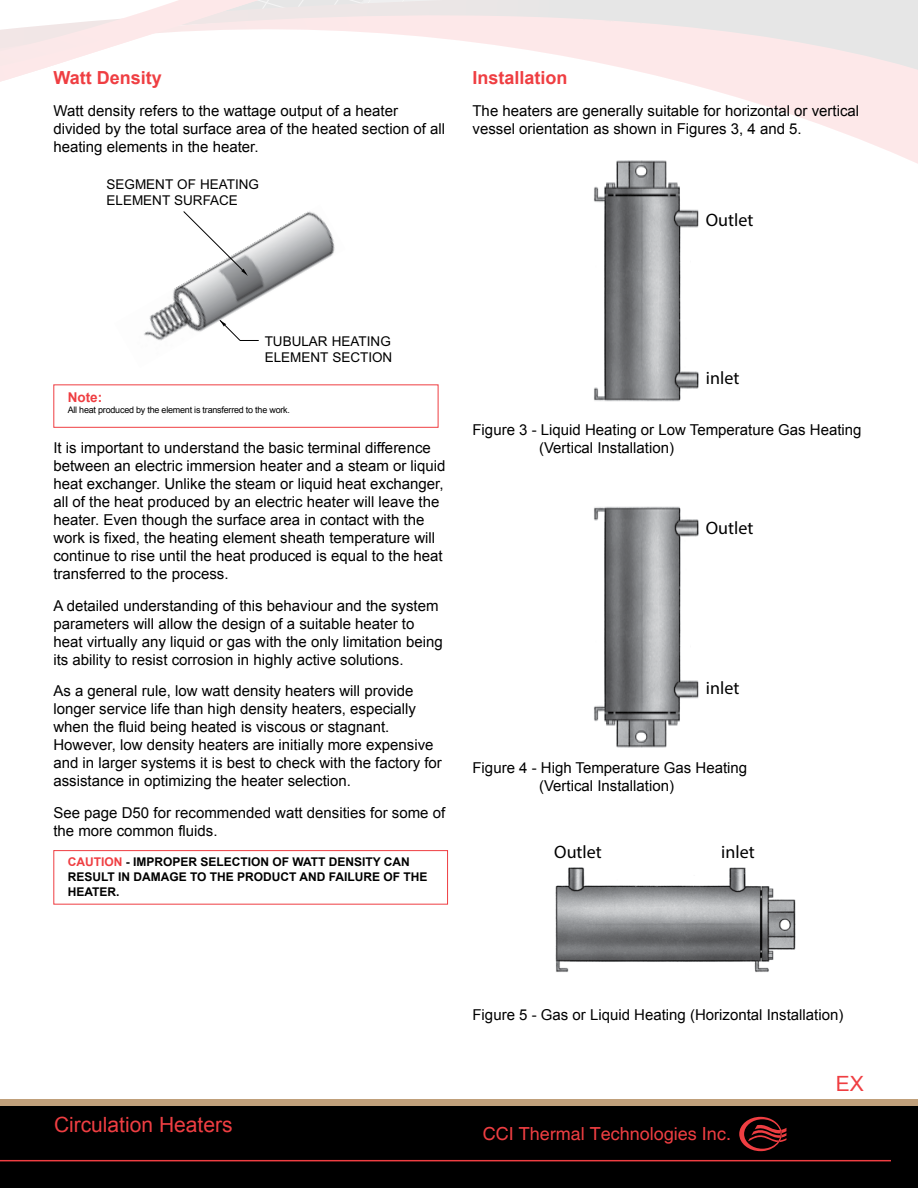
<style>
.page{position:relative;width:918px;height:1188px;background:#fff}
.page>*{position:absolute;margin:0;border:0;box-sizing:border-box;transform-origin:0 0}
.t1{font:21px "Arial";color:#ef3e42}
.t2{font:18px "Myriad Pro";color:#000}
.t3{font:18px "Helvetica";color:#ef3e42}
.t4{font:700 18px "Arial";color:#ef3e42}
.t5{font:15px/18px "Arial";color:#000}
.t6{font:13.5px/16.2px "Arial";color:#010101}
.t7{font:700 13.5px "Arial";color:#ef3e42}
.t8{font:700 12px/15px "Arial";color:#000}
.t9{font:9px "Arial";letter-spacing:-.025em;color:#000}
.s1{color:#ef3e42}
</style>
<div class="page">
<div style="left:0;top:1099px;width:918px;height:89px;background:#c0a07b"></div>
<div style="left:0;top:1107px;width:918px;height:81px;background:#000"></div>
<hr style="left:0;top:1160px;width:891px;height:1px;background:#ef3e42">
<svg style="left:739px;top:1117px;width:47px;height:34px"></svg>
<svg style="left:343px;top:0;width:575px;height:164px"></svg>
<svg style="left:0;top:0;width:342px;height:82px"></svg>
<img style="left:531px;top:0;width:170px;height:2px">
<img style="left:590px;top:2px;width:58px;height:51px">
<div style="left:53px;top:850px;width:395px;height:55px;border:1px solid #ef3e42"></div>
<img style="left:144px;top:211px;width:191px;height:130px">
<svg style="left:183px;top:211px;width:76px;height:130px"></svg>
<div style="left:53px;top:384px;width:385px;height:44px;border:1px solid #ef3e42"></div>
<img style="left:584px;top:154px;width:117px;height:248px">
<img style="left:594px;top:506px;width:105px;height:242px">
<img style="left:555px;top:867px;width:241px;height:105px">
<p class="t4" style="left:53px;top:65px;width:110px">Watt Density</p>
<p class="t5" style="left:53px;top:102px;width:393px">Watt density refers to the wattage output of a heater divided by the total surface area of the heated section of all heating elements in the heater.</p>
<p class="t6" style="left:107px;top:176px;width:154px">SEGMENT OF HEATING<br>ELEMENT SURFACE</p>
<p class="t4" style="left:472px;top:65px;width:97px">Installation</p>
<p class="t5" style="left:472px;top:102px;width:388px">The heaters are generally suitable for horizontal or vertical vessel orientation as shown in Figures 3, 4 and 5.</p>
<p class="t2" style="left:706px;top:208px;width:49px">Outlet</p>
<p class="t6" style="left:265px;top:333px;width:129px">TUBULAR HEATING<br>ELEMENT SECTION</p>
<p class="t7" style="left:68px;top:388px;width:36px">Note:</p>
<p class="t9" style="left:68px;top:403px;width:224px">All heat produced by the element is transferred to the work.</p>
<p class="t5" style="left:53px;top:439px;width:394px">It is important to understand the basic terminal difference between an electric immersion heater and a steam or liquid heat exchanger. Unlike the steam or liquid heat exchanger, all of the heat produced by an electric heater will leave the heater. Even though the surface area in contact with the work is fixed, the heating element sheath temperature will continue to rise until the heat produced is equal to the heat transferred to the process.</p>
<p class="t5" style="left:53px;top:597px;width:391px">A detailed understanding of this behaviour and the system parameters will allow the design of a suitable heater to heat virtually any liquid or gas with the only limitation being its ability to resist corrosion in highly active solutions.</p>
<p class="t5" style="left:53px;top:682px;width:390px">As a general rule, low watt density heaters will provide longer service life than high density heaters, especially when the fluid being heated is viscous or stagnant.<br>However, low density heaters are initially more expensive and in larger systems it is best to check with the factory for assistance in optimizing the heater selection.</p>
<p class="t5" style="left:53px;top:804px;width:393px">See page D50 for recommended watt densities for some of the more common fluids.</p>
<p class="t8" style="left:68px;top:855px;width:361px"><span class="s1">CAUTION</span> - IMPROPER SELECTION OF WATT DENSITY CAN<br>RESULT IN DAMAGE TO THE PRODUCT AND FAILURE OF THE<br>HEATER.</p>
<p class="t2" style="left:706px;top:367px;width:35px">inlet</p>
<p class="t5" style="left:539px;top:421px;width:324px;text-indent:-67px">Figure 3 - Liquid Heating or Low Temperature Gas Heating (Vertical Installation)</p>
<p class="t2" style="left:706px;top:517px;width:49px">Outlet</p>
<p class="t2" style="left:706px;top:677px;width:35px">inlet</p>
<p class="t5" style="left:472px;top:759px;width:276px;text-align:center">Figure 4 - High Temperature Gas Heating (Vertical Installation)</p>
<p class="t2" style="left:554px;top:841px;width:49px">Outlet</p>
<p class="t2" style="left:721px;top:841px;width:35px">inlet</p>
<h1 class="t1" style="left:54px;top:1110px;width:180px">Circulation Heaters</h1>
<p class="t5" style="left:472px;top:1006px;width:372px">Figure 5 - Gas or Liquid Heating (Horizontal Installation)</p>
<p class="t3" style="left:483px;top:1123px;width:250px">CCI Thermal Technologies Inc.</p>
<h1 class="t1" style="left:836px;top:1069px;width:30px">EX</h1>
</div>
